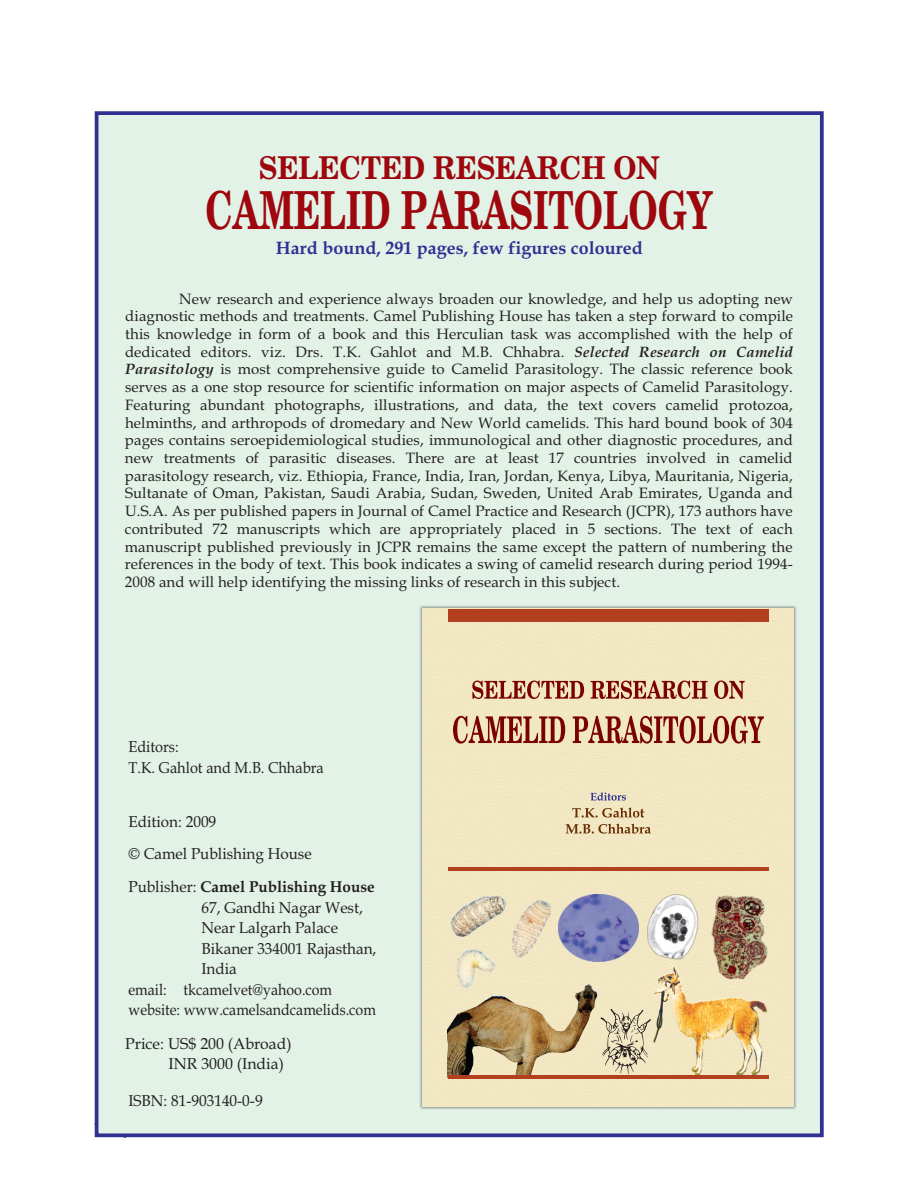
<style>
.page{position:relative;width:918px;height:1188px;background:#fff}
.page>*{position:absolute;margin:0;border:0;box-sizing:border-box;transform-origin:0 0}
.t1{font:700 52.35px "New Century Schlbk";color:#9d070d;scale:.67 1}
.t2{font:700 31.5px "New Century Schlbk";color:#9d070d;scale:.88 1}
.t3{font:700 18px "Book Antiqua";color:#2e3092}
.t4{font:15.75px/32.7px "Book Antiqua";color:#231f20}
.t5{font:15.75px "Book Antiqua";color:#231f20;scale:.9 1}
.t6{font:15.75px/20.5px "Book Antiqua";color:#231f20;scale:.92 1}
.t7{font:15px/17.7px "Book Antiqua";letter-spacing:.01em;color:#231f20;text-align:justify}
.s1{font-weight:700;font-style:italic}
.s2{font-weight:700}
</style>
<div class="page">
<div style="left:97px;top:113px;width:725px;height:1022px;background:#e3f2e7"></div>
<div style="left:95px;top:111px;width:729px;height:1026px;border:4px solid #2e3092"></div>
<img style="left:420px;top:606px;width:376px;height:503px">
<div style="left:423px;top:609px;width:370px;height:497px;background:#f1e7c2"></div>
<svg style="left:566px;top:808px;width:85px;height:26px;background:#d2bd96"></svg>
<svg style="left:591px;top:792px;width:35px;height:9px"></svg>
<img style="left:451px;top:894px;width:101px;height:91px">
<img style="left:711px;top:894px;width:57px;height:70px">
<img style="left:448px;top:985px;width:150px;height:90px">
<svg style="left:600px;top:1008px;width:51px;height:66px;background:#cdc4a6"></svg>
<img style="left:653px;top:964px;width:115px;height:111px">
<img style="left:558px;top:894px;width:81px;height:67px">
<img style="left:647px;top:894px;width:51px;height:65px">
<svg style="left:472px;top:681px;width:273px;height:18px;background:#be8670"></svg>
<svg style="left:453px;top:716px;width:311px;height:28px;background:#c18b74"></svg>
<hr style="left:448px;top:1075px;width:320px;height:4px;background:#b2401f">
<hr style="left:448px;top:868px;width:320px;height:3px;background:#b2401f">
<div style="left:448px;top:609px;width:320px;height:13px;background:#b2401f"></div>
<p class="t2" style="left:259px;top:148px;width:457px">SELECTED RESEARCH ON</p>
<p class="t1" style="left:205px;top:177px;width:758px">CAMELID PARASITOLOGY</p>
<p class="t3" style="left:276px;top:235px;width:368px">Hard bound, 291 pages, few figures coloured</p>
<p class="t7" style="left:125px;top:289px;width:670px;text-indent:54px">New research and experience always broaden our knowledge, and help us adopting new diagnostic methods and treatments. Camel Publishing House has taken a step forward to compile this knowledge in form of a book and this Herculian task was accomplished with the help of dedicated editors. viz. Drs. T.K. Gahlot and M.B. Chhabra. <span class="s1">Selected Research on Camelid Parasitology</span> is most comprehensive guide to Camelid Parasitology. The classic reference book serves as a one stop resource for scientific information on major aspects of Camelid Parasitology.<br>Featuring abundant photographs, illustrations, and data, the text covers camelid protozoa, helminths, and arthropods of dromedary and New World camelids. This hard bound book of 304 pages contains seroepidemiological studies, immunological and other diagnostic procedures, and new treatments of parasitic diseases. There are at least 17 countries involved in camelid parasitology research, viz. Ethiopia, France, India, Iran, Jordan, Kenya, Libya, Mauritania, Nigeria, Sultanate of Oman, Pakistan, Saudi Arabia, Sudan, Sweden, United Arab Emirates, Uganda and U.S.A. As per published papers in Journal of Camel Practice and Research (JCPR), 173 authors have contributed 72 manuscripts which are appropriately placed in 5 sections. The text of each manuscript published previously in JCPR remains the same except the pattern of numbering the references in the body of text. This book indicates a swing of camelid research during period 1994- 2008 and will help identifying the missing links of research in this subject.</p>
<p class="t6" style="left:129px;top:736px;width:214px">Editors:<br>T.K. Gahlot and M.B. Chhabra</p>
<p class="t4" style="left:129px;top:805px;width:248px">Edition: 2009<br>© Camel Publishing House<br>Publisher: <span class="s2">Camel Publishing House</span></p>
<p class="t4" style="left:202px;top:891px;width:163px">67, Gandhi Nagar West,</p>
<p class="t4" style="left:202px;top:911px;width:138px">Near Lalgarh Palace</p>
<p class="t4" style="left:202px;top:932px;width:176px">Bikaner 334001 Rajasthan,</p>
<p class="t4" style="left:202px;top:952px;width:37px">India</p>
<p class="t5" style="left:129px;top:978px;width:228px">email: tkcamelvet@yahoo.com</p>
<p class="t5" style="left:129px;top:999px;width:276px">website: www.camelsandcamelids.com</p>
<p class="t4" style="left:169px;top:1034px;width:125px;line-height:19.6px;text-indent:-43px">Price: US$ 200 (Abroad)<br>INR 3000 (India)</p>
<p class="t4" style="left:129px;top:1084px;width:136px">ISBN: 81-903140-0-9</p>
</div>
